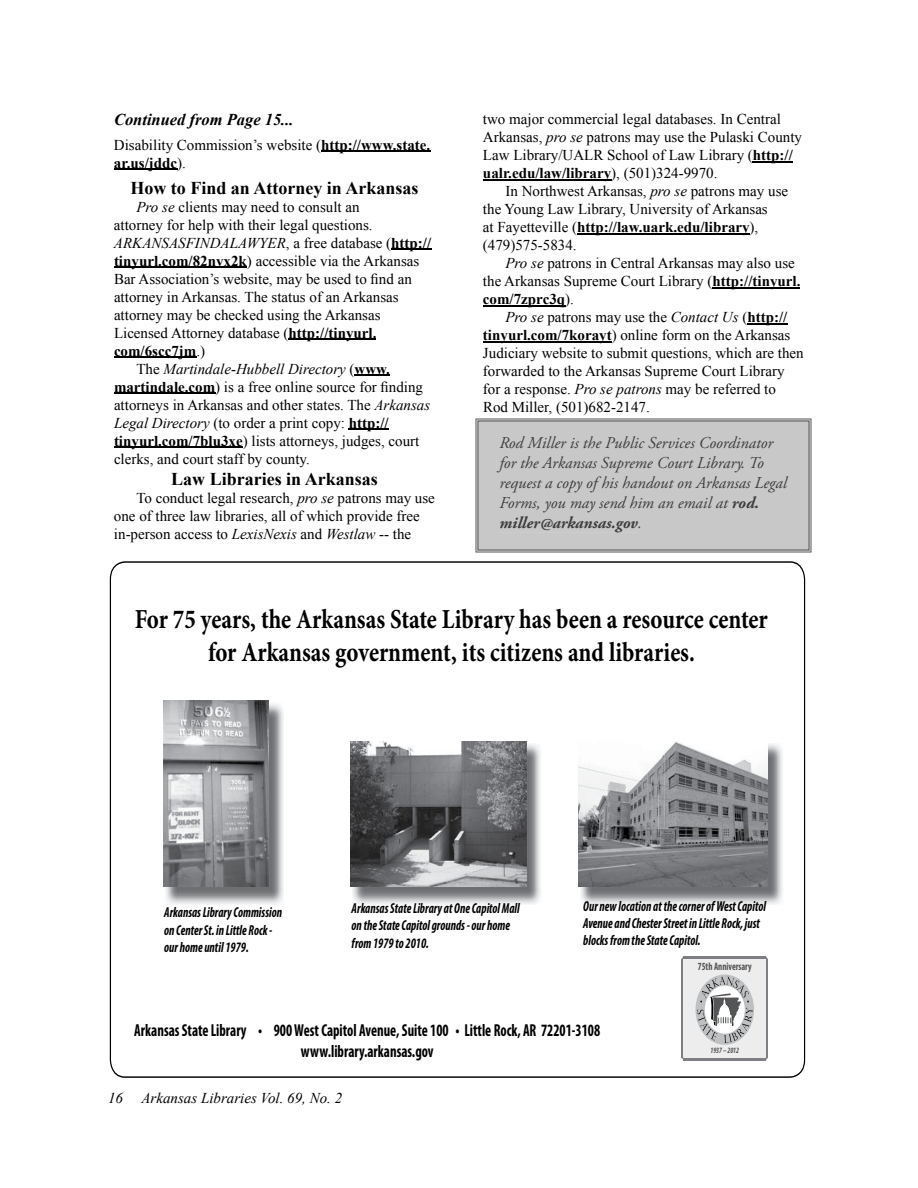
<style>
.page{position:relative;width:918px;height:1188px;background:#fff}
.page>*{position:absolute;margin:0;border:0;box-sizing:border-box;transform-origin:0 0}
.t1{font:700 27.45px/33px "Minion Pro";color:#000;text-align:center;scale:.83 1}
.t2{font:700 18px "Times New Roman";color:#000}
.t3{font:700 condensed 17.4px/20.9px "Myriad Pro";color:#000;text-align:center;scale:.83 1}
.t4{font:italic 16.5px/19.8px "Adobe Garamond Pro";color:#3c3d3e}
.t5{font:italic 700 16.5px "Times New Roman";color:#000}
.t6{font:15px/18px "Times New Roman";color:#000}
.t7{font:italic 15px "Times New Roman";color:#000}
.t8{font:700 15px "Times New Roman";color:#000}
.t9{font:italic 700 condensed 14.55px/17.4px "Myriad Pro";color:#000;scale:.83 1}
.t10{font:700 condensed 10.95px "Myriad Pro";color:#525254;scale:.83 1}
.t11{font:italic 700 condensed 8.25px "Myriad Pro";color:#525254;scale:.83 1}
.s1{font-weight:700}
.s2{font-style:italic}
.s3{font-style:normal}
.s4{font-weight:700;font-style:normal}
.s5{font-weight:400}
</style>
<div class="page">
<hr style="left:321px;top:151px;width:109px;height:1px;background:#000">
<hr style="left:114px;top:169px;width:63px;height:1px;background:#000">
<hr style="left:391px;top:249px;width:40px;height:1px;background:#000">
<hr style="left:114px;top:267px;width:133px;height:1px;background:#000">
<hr style="left:289px;top:339px;width:87px;height:1px;background:#000">
<hr style="left:114px;top:357px;width:82px;height:1px;background:#000">
<hr style="left:355px;top:375px;width:35px;height:1px;background:#000">
<hr style="left:114px;top:393px;width:101px;height:1px;background:#000">
<hr style="left:349px;top:429px;width:40px;height:1px;background:#000">
<hr style="left:114px;top:447px;width:129px;height:1px;background:#000">
<hr style="left:753px;top:161px;width:40px;height:2px;background:#000">
<hr style="left:483px;top:179px;width:128px;height:2px;background:#000">
<hr style="left:577px;top:233px;width:173px;height:2px;background:#000">
<hr style="left:713px;top:287px;width:87px;height:2px;background:#000">
<hr style="left:483px;top:305px;width:82px;height:2px;background:#000">
<hr style="left:747px;top:323px;width:40px;height:2px;background:#000">
<hr style="left:483px;top:341px;width:129px;height:2px;background:#000">
<svg style="left:476px;top:418px;width:335px;height:134px"></svg>
<div style="left:477px;top:420px;width:333px;height:131px;background:#c9c8c8"></div>
<svg style="left:109px;top:561px;width:697px;height:517px"></svg>
<img style="left:165px;top:703px;width:119px;height:202px">
<img style="left:163px;top:701px;width:106px;height:185px">
<img style="left:352px;top:743px;width:189px;height:162px">
<img style="left:351px;top:741px;width:175px;height:145px">
<img style="left:581px;top:743px;width:202px;height:162px">
<img style="left:579px;top:741px;width:189px;height:145px">
<p class="t5" style="left:114px;top:114px;width:181px">Continued from Page 15...</p>
<p class="t6" style="left:114px;top:137px;width:318px">Disability Commission’s website (<span class="s1">http://www.state. ar.us/jddc</span>).</p>
<p class="t2" style="left:130px;top:181px;width:290px">How to Find an Attorney in Arkansas</p>
<p class="t6" style="left:136px;top:199px;width:225px"><span class="s2">Pro se</span> clients may need to consult an</p>
<p class="t6" style="left:114px;top:217px;width:260px">attorney for help with their legal questions.</p>
<p class="t7" style="left:114px;top:237px;width:319px">ARKANSASFINDALAWYER<span class="s3">, a free database (</span><span class="s4">http://</span></p>
<p class="t6" style="left:114px;top:253px;width:307px"><span class="s1">tinyurl.com/82nvx2k</span>) accessible via the Arkansas</p>
<p class="t6" style="left:114px;top:271px;width:299px">Bar Association’s website, may be used to find an</p>
<p class="t6" style="left:114px;top:289px;width:286px">attorney in Arkansas. The status of an Arkansas</p>
<p class="t6" style="left:114px;top:307px;width:268px">attorney may be checked using the Arkansas</p>
<p class="t6" style="left:114px;top:325px;width:264px">Licensed Attorney database (<span class="s1">http://tinyurl.</span></p>
<p class="t8" style="left:114px;top:346px;width:93px">com/6scc7jm<span class="s5">.)</span></p>
<p class="t7" style="left:137px;top:363px;width:255px"><span class="s3">The</span> Martindale-Hubbell Directory <span class="s3">(</span><span class="s4">www.</span></p>
<p class="t6" style="left:114px;top:379px;width:311px"><span class="s1">martindale.com</span>) is a free online source for finding</p>
<p class="t6" style="left:114px;top:397px;width:318px">attorneys in Arkansas and other states. The <span class="s2">Arkansas</span></p>
<p class="t6" style="left:114px;top:415px;width:276px"><span class="s2">Legal Directory</span> (to order a print copy: <span class="s1">http://</span></p>
<p class="t6" style="left:114px;top:433px;width:307px"><span class="s1">tinyurl.com/7blu3xe</span>) lists attorneys, judges, court</p>
<p class="t6" style="left:114px;top:451px;width:197px">clerks, and court staff by county.</p>
<p class="t2" style="left:171px;top:473px;width:208px">Law Libraries in Arkansas</p>
<p class="t6" style="left:114px;top:491px;width:322px;text-indent:23px">To conduct legal research, <span class="s2">pro se</span> patrons may use one of three law libraries, all of which provide free in-person access to <span class="s2">LexisNexis</span> and <span class="s2">Westlaw</span> -- the</p>
<p class="t6" style="left:483px;top:112px;width:321px">two major commercial legal databases. In Central Arkansas, <span class="s2">pro se</span> patrons may use the Pulaski County Law Library/UALR School of Law Library (<span class="s1">http:// ualr.edu/law/library</span>), (501)324-9970.</p>
<p class="t6" style="left:483px;top:184px;width:307px;text-indent:22px">In Northwest Arkansas, <span class="s2">pro se</span> patrons may use the Young Law Library, University of Arkansas<br>at Fayetteville (<span class="s1">http://law.uark.edu/library</span>), (479)575-5834.</p>
<p class="t6" style="left:483px;top:256px;width:319px;text-indent:22px"><span class="s2">Pro se</span> patrons in Central Arkansas may also use the Arkansas Supreme Court Library (<span class="s1">http://tinyurl. com/7zprc3q</span>).</p>
<p class="t6" style="left:483px;top:310px;width:322px;text-indent:22px"><span class="s2">Pro se</span> patrons may use the <span class="s2">Contact Us</span> (<span class="s1">http:// tinyurl.com/7korayt</span>) online form on the Arkansas Judiciary website to submit questions, which are then forwarded to the Arkansas Supreme Court Library for a response. <span class="s2">Pro se patrons</span> may be referred to Rod Miller, (501)682-2147.</p>
<p class="t4" style="left:499px;top:435px;width:289px">Rod Miller is the Public Services Coordinator for the Arkansas Supreme Court Library. To request a copy of his handout on Arkansas Legal Forms, you may send him an email at <span class="s1">rod. miller@arkansas.gov</span>.</p>
<h1 class="t1" style="left:135px;top:605px;width:764px">For 75 years, the Arkansas State Library has been a resource center for Arkansas government, its citizens and libraries.</h1>
<p class="t9" style="left:164px;top:905px;width:144px">Arkansas Library Commission on Center St. in Little Rock - our home until 1979.</p>
<p class="t9" style="left:352px;top:901px;width:204px">Arkansas State Library at One Capitol Mall on the State Capitol grounds - our home from 1979 to 2010.</p>
<p class="t9" style="left:583px;top:898px;width:222px">Our new location at the corner of West Capitol<br>Avenue and Chester Street in Little Rock, just blocks from the State Capitol.</p>
<p class="t3" style="left:134px;top:1021px;width:563px">Arkansas State Library • 900 West Capitol Avenue, Suite 100 • Little Rock, AR 72201-3108 www.library.arkansas.gov</p>
<p class="t7" style="left:108px;top:1093px;width:236px">16 Arkansas Libraries Vol. 69, No. 2</p>
<p class="t10" style="left:698px;top:962px;width:66px">75th Anniversary</p>
<p class="t11" style="left:710px;top:1047px;width:36px">1937 – 2012</p>
</div>
